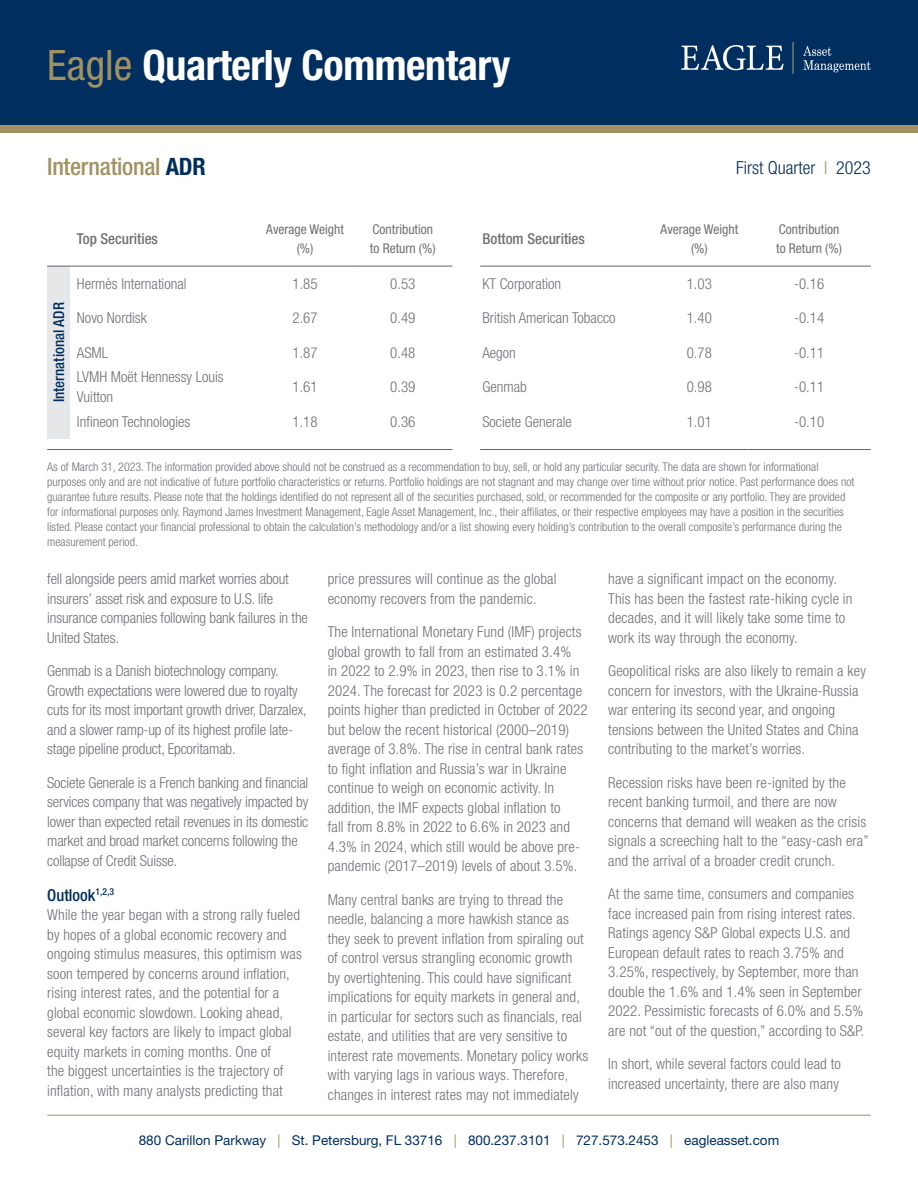
<style>
.page{position:relative;width:918px;height:1188px;background:#fff}
.page>*{position:absolute;margin:0;border:0;box-sizing:border-box;transform-origin:0 0}
.t1{font:700 condensed 42px "Helvetica Neue LT Std";letter-spacing:-.01em;color:#fff}
.t2{font:500 condensed 24px "Helvetica Neue LT Std";letter-spacing:-.01em;color:#a29161}
.t3{font:300 condensed 18px "Helvetica Neue LT Std";color:#002e5e}
.Subhed{font:500 condensed 16.5px "Helvetica Neue LT Std";color:#002e5e}
.New_body_copy{font:300 condensed 15px/19.5px "Helvetica Neue LT Std";letter-spacing:.01em;color:#717074}
.New_body_copy-2{font:300 condensed 15px/19.5px "Helvetica Neue LT Std";letter-spacing:-.01em;color:#717074}
.Top_5_Bottom_5{font:300 condensed 15px/19.5px "Helvetica Neue LT Std";color:#717074}
.t4{font:500 condensed 15px "Helvetica Neue LT Std";color:#717074}
.t5{font:500 condensed 15px "Helvetica Neue LT Std";color:#002e5e}
.t6{font:13.5px "Helvetica Neue LT Std";color:#002e5e}
.t7{font:condensed 13.5px/19.5px "Helvetica Neue LT Std";color:#717074;text-align:center}
.Disclosure{font:300 condensed 12px/15px "Helvetica Neue LT Std";color:#717074}
.s1{font-weight:400;color:#a29161}
.s2{font-weight:700;color:#002e5e}
.s3{color:#a29161}
</style>
<div class="page">
<hr style="left:47px;top:1115px;width:824px;height:1px;background:#a29161">
<div style="left:1px;top:1px;width:917px;height:128px;background:#002e5e"></div>
<div style="left:0;top:125px;width:918px;height:7px;background:#a29161"></div>
<img style="left:681px;top:43px;width:190px;height:31px">
<div style="left:47px;top:266px;width:23px;height:173px;background:#e6e7e9"></div>
<svg style="left:47px;top:266px;width:23px;height:1px"></svg>
<hr style="left:70px;top:266px;width:187px;height:1px;background:#636366">
<hr style="left:257px;top:266px;width:96px;height:1px;background:#636366">
<hr style="left:353px;top:266px;width:100px;height:1px;background:#636366">
<hr style="left:480px;top:266px;width:171px;height:1px;background:#636366">
<hr style="left:651px;top:266px;width:96px;height:1px;background:#636366">
<hr style="left:747px;top:266px;width:124px;height:1px;background:#636366">
<svg style="left:47px;top:449px;width:23px;height:1px"></svg>
<hr style="left:70px;top:449px;width:187px;height:1px;background:#636366">
<hr style="left:257px;top:449px;width:96px;height:1px;background:#636366">
<hr style="left:353px;top:449px;width:100px;height:1px;background:#636366">
<hr style="left:480px;top:449px;width:171px;height:1px;background:#636366">
<hr style="left:651px;top:449px;width:96px;height:1px;background:#636366">
<hr style="left:747px;top:449px;width:124px;height:1px;background:#636366">
<h1 class="t1" style="left:47px;top:40px;width:465px"><span class="s1">Eagle</span> Quarterly Commentary</h1>
<h2 class="t2" style="left:47px;top:153px;width:160px">International <span class="s2">ADR</span></h2>
<p class="t3" style="left:736px;top:157px;width:136px">First Quarter <span class="s3">l</span> 2023</p>
<p class="t5" style="left:50px;top:402px;width:101px;rotate:-90deg">International ADR</p>
<p class="t4" style="left:77px;top:230px;width:83px">Top Securities</p>
<p class="t7" style="left:266px;top:219px;width:79px">Average Weight (%)</p>
<p class="t7" style="left:370px;top:219px;width:67px;text-align:left">Contribution to Return (%)</p>
<p class="t4" style="left:482px;top:230px;width:104px">Bottom Securities</p>
<p class="t7" style="left:661px;top:219px;width:79px">Average Weight (%)</p>
<p class="t7" style="left:776px;top:219px;width:67px;text-align:left">Contribution to Return (%)</p>
<p class="Top_5_Bottom_5" style="left:77px;top:274px;width:111px">Hermès International</p>
<p class="Top_5_Bottom_5" style="left:293px;top:274px;width:27px">1.85</p>
<p class="Top_5_Bottom_5" style="left:390px;top:274px;width:27px">0.53</p>
<p class="Top_5_Bottom_5" style="left:482px;top:274px;width:80px">KT Corporation</p>
<p class="Top_5_Bottom_5" style="left:687px;top:274px;width:27px">1.03</p>
<p class="Top_5_Bottom_5" style="left:794px;top:274px;width:32px">-0.16</p>
<p class="Top_5_Bottom_5" style="left:77px;top:308px;width:71px">Novo Nordisk</p>
<p class="Top_5_Bottom_5" style="left:293px;top:308px;width:27px">2.67</p>
<p class="Top_5_Bottom_5" style="left:390px;top:308px;width:27px">0.49</p>
<p class="Top_5_Bottom_5" style="left:482px;top:308px;width:135px">British American Tobacco</p>
<p class="Top_5_Bottom_5" style="left:687px;top:308px;width:27px">1.40</p>
<p class="Top_5_Bottom_5" style="left:794px;top:308px;width:32px">-0.14</p>
<p class="Top_5_Bottom_5" style="left:77px;top:343px;width:33px">ASML</p>
<p class="Top_5_Bottom_5" style="left:293px;top:343px;width:27px">1.87</p>
<p class="Top_5_Bottom_5" style="left:390px;top:343px;width:27px">0.48</p>
<p class="Top_5_Bottom_5" style="left:482px;top:343px;width:35px">Aegon</p>
<p class="Top_5_Bottom_5" style="left:687px;top:343px;width:27px">0.78</p>
<p class="Top_5_Bottom_5" style="left:794px;top:343px;width:32px">-0.11</p>
<p class="Top_5_Bottom_5" style="left:77px;top:367px;width:148px">LVMH Moët Hennessy Louis<br>Vuitton</p>
<p class="Top_5_Bottom_5" style="left:293px;top:377px;width:27px">1.61</p>
<p class="Top_5_Bottom_5" style="left:390px;top:377px;width:27px">0.39</p>
<p class="Top_5_Bottom_5" style="left:482px;top:377px;width:46px">Genmab</p>
<p class="Top_5_Bottom_5" style="left:687px;top:377px;width:27px">0.98</p>
<p class="Top_5_Bottom_5" style="left:794px;top:377px;width:32px">-0.11</p>
<p class="Top_5_Bottom_5" style="left:77px;top:412px;width:115px">Infineon Technologies</p>
<p class="Top_5_Bottom_5" style="left:293px;top:412px;width:27px">1.18</p>
<p class="Top_5_Bottom_5" style="left:390px;top:412px;width:27px">0.36</p>
<p class="Top_5_Bottom_5" style="left:482px;top:412px;width:91px">Societe Generale</p>
<p class="Top_5_Bottom_5" style="left:687px;top:412px;width:27px">1.01</p>
<p class="Top_5_Bottom_5" style="left:794px;top:412px;width:32px">-0.10</p>
<p class="Disclosure" style="left:47px;top:460px;width:809px">As of March 31, 2023. The information provided above should not be construed as a recommendation to buy, sell, or hold any particular security. The data are shown for informational purposes only and are not indicative of future portfolio characteristics or returns. Portfolio holdings are not stagnant and may change over time without prior notice. Past performance does not guarantee future results. Please note that the holdings identified do not represent all of the securities purchased, sold, or recommended for the composite or any portfolio. They are provided for informational purposes only. Raymond James Investment Management, Eagle Asset Management, Inc., their affiliates, or their respective employees may have a position in the securities listed. Please contact your financial professional to obtain the calculation’s methodology and/or a list showing every holding’s contribution to the overall composite’s performance during the measurement period.</p>
<p class="New_body_copy-2" style="left:47px;top:569px;width:262px">fell alongside peers amid market worries about insurers’ asset risk and exposure to U.S. life insurance companies following bank failures in the United States.</p>
<p class="New_body_copy-2" style="left:47px;top:661px;width:261px">Genmab is a Danish biotechnology company.<br>Growth expectations were lowered due to royalty cuts for its most important growth driver, Darzalex, and a slower ramp-up of its highest profile late&shy;stage pipeline product, Epcoritamab.</p>
<p class="New_body_copy-2" style="left:47px;top:773px;width:263px">Societe Generale is a French banking and financial services company that was negatively impacted by lower than expected retail revenues in its domestic market and broad market concerns following the collapse of Credit Suisse.</p>
<p class="Subhed" style="left:47px;top:885px;width:68px">Outlook<sup>1,2,3</sup></p>
<p class="New_body_copy" style="left:47px;top:905px;width:256px">While the year began with a strong rally fueled by hopes of a global economic recovery and ongoing stimulus measures, this optimism was soon tempered by concerns around inflation, rising interest rates, and the potential for a global economic slowdown. Looking ahead, several key factors are likely to impact global equity markets in coming months. One of<br>the biggest uncertainties is the trajectory of inflation, with many analysts predicting that</p>
<p class="New_body_copy" style="left:328px;top:569px;width:230px">price pressures will continue as the global economy recovers from the pandemic.</p>
<p class="New_body_copy" style="left:328px;top:622px;width:261px">The International Monetary Fund (IMF) projects global growth to fall from an estimated 3.4%<br>in 2022 to 2.9% in 2023, then rise to 3.1% in 2024. The forecast for 2023 is 0.2 percentage points higher than predicted in October of 2022 but below the recent historical (2000–2019) average of 3.8%. The rise in central bank rates to fight inflation and Russia’s war in Ukraine continue to weigh on economic activity. In addition, the IMF expects global inflation to<br>fall from 8.8% in 2022 to 6.6% in 2023 and 4.3% in 2024, which still would be above pre&shy;pandemic (2017–2019) levels of about 3.5%.</p>
<p class="New_body_copy" style="left:328px;top:890px;width:262px">Many central banks are trying to thread the needle, balancing a more hawkish stance as they seek to prevent inflation from spiraling out of control versus strangling economic growth by overtightening. This could have significant implications for equity markets in general and, in particular for sectors such as financials, real estate, and utilities that are very sensitive to interest rate movements. Monetary policy works with varying lags in various ways. Therefore, changes in interest rates may not immediately</p>
<p class="New_body_copy" style="left:608px;top:569px;width:246px">have a significant impact on the economy.<br>This has been the fastest rate-hiking cycle in decades, and it will likely take some time to work its way through the economy.</p>
<p class="New_body_copy" style="left:608px;top:661px;width:259px">Geopolitical risks are also likely to remain a key concern for investors, with the Ukraine-Russia war entering its second year, and ongoing tensions between the United States and China contributing to the market’s worries.</p>
<p class="New_body_copy" style="left:608px;top:773px;width:262px">Recession risks have been re-ignited by the recent banking turmoil, and there are now concerns that demand will weaken as the crisis signals a screeching halt to the “easy-cash era” and the arrival of a broader credit crunch.</p>
<p class="New_body_copy" style="left:608px;top:884px;width:258px">At the same time, consumers and companies face increased pain from rising interest rates.<br>Ratings agency S&amp;P Global expects U.S. and European default rates to reach 3.75% and 3.25%, respectively, by September, more than double the 1.6% and 1.4% seen in September 2022. Pessimistic forecasts of 6.0% and 5.5% are not “out of the question,” according to S&amp;P.</p>
<p class="New_body_copy" style="left:608px;top:1054px;width:234px">In short, while several factors could lead to increased uncertainty, there are also many</p>
<p class="t6" style="left:139px;top:1132px;width:642px">880 Carillon Parkway <span class="s3">|</span> St. Petersburg, FL 33716 <span class="s3">|</span> 800.237.3101 <span class="s3">|</span> 727.573.2453 <span class="s3">|</span> eagleasset.com</p>
</div>
